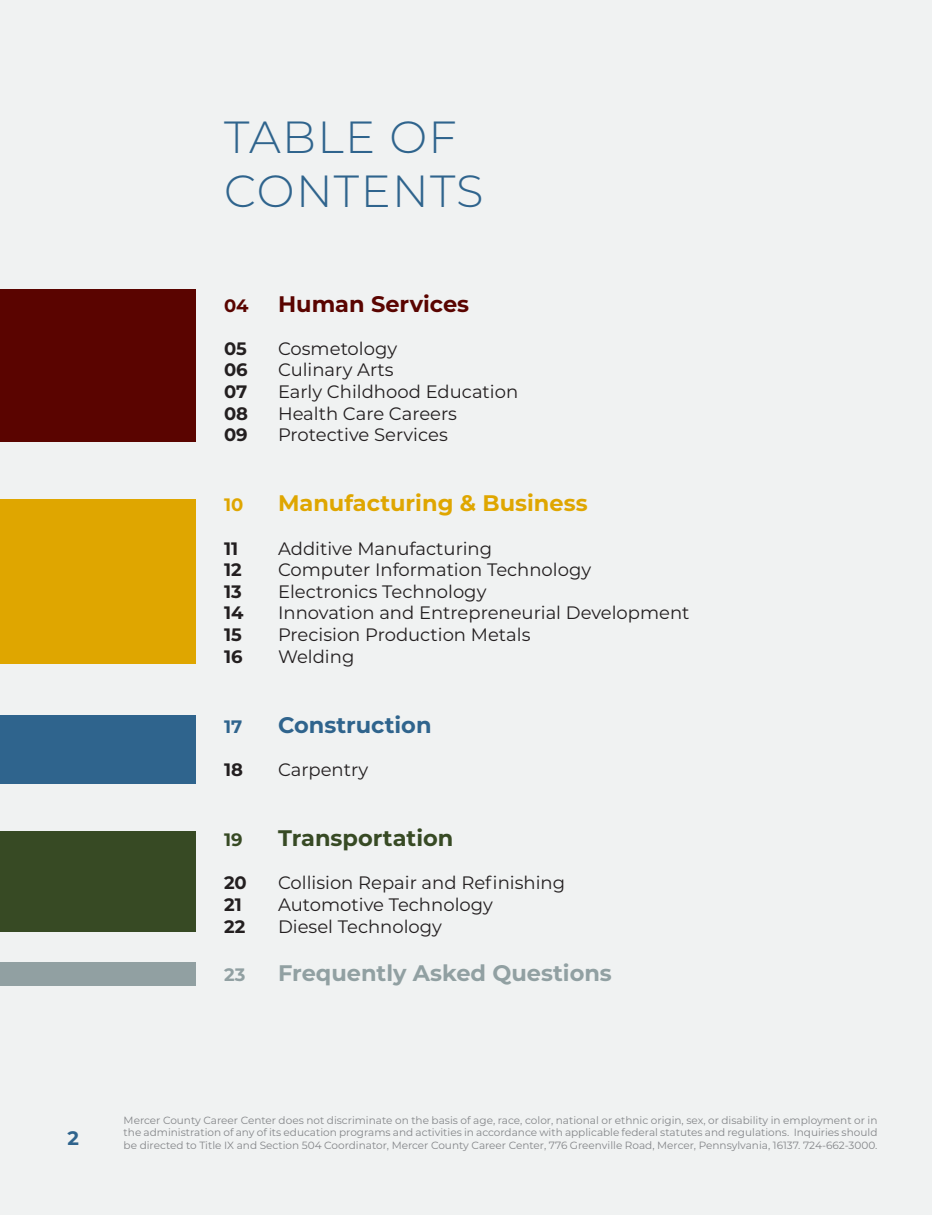
<style>
.page{position:relative;width:945px;height:1215px;background:#fff}
.page>*{position:absolute;margin:0;border:0;box-sizing:border-box;transform-origin:0 0}
.t1{font:300 45px "Montserrat";letter-spacing:.03em;color:#2f648d}
.t2{font:700 22.5px "Montserrat";color:#91a0a2}
.t3{font:700 22.5px "Montserrat";color:#dfa600}
.t4{font:700 22.5px "Montserrat";color:#374a24}
.t5{font:700 22.5px "Montserrat";color:#5a0400}
.t6{font:700 22.5px "Montserrat";color:#2f648d}
.t7{font:700 19.5px "Montserrat";color:#2f648d}
.t8{font:18px "Montserrat";color:#231f20}
.t9{font:700 18px "Montserrat";color:#231f20}
.t10{font:700 18px "Montserrat";color:#5a0400}
.t11{font:700 18px "Montserrat";color:#dfa600}
.t12{font:700 18px "Montserrat";color:#2f648d}
.t13{font:700 18px "Montserrat";color:#374a24}
.t14{font:700 18px "Montserrat";color:#91a0a2}
.t15{font:10.5px/12.6px "Montserrat";color:#848689;text-align:justify}
</style>
<div class="page">
<div style="left:0;top:0;width:932px;height:1215px;background:#f0f2f2"></div>
<div style="left:0;top:290px;width:195px;height:152px;background:#5a0400"></div>
<div style="left:0;top:500px;width:195px;height:164px;background:#dfa600"></div>
<div style="left:0;top:716px;width:195px;height:68px;background:#2f648d"></div>
<div style="left:0;top:831px;width:195px;height:101px;background:#374a24"></div>
<div style="left:0;top:963px;width:195px;height:23px;background:#91a0a2"></div>
<p class="t1" style="left:224px;top:107px;width:234px">TABLE OF</p>
<p class="t1" style="left:224px;top:161px;width:261px">CONTENTS</p>
<p class="t10" style="left:224px;top:292px;width:26px">04</p>
<p class="t5" style="left:278px;top:287px;width:193px">Human Services</p>
<p class="t9" style="left:224px;top:335px;width:24px">05</p>
<p class="t8" style="left:278px;top:336px;width:121px">Cosmetology</p>
<p class="t9" style="left:224px;top:357px;width:25px">06</p>
<p class="t8" style="left:278px;top:358px;width:117px">Culinary Arts</p>
<p class="t9" style="left:224px;top:379px;width:25px">07</p>
<p class="t8" style="left:278px;top:379px;width:242px">Early Childhood Education</p>
<p class="t9" style="left:224px;top:400px;width:26px">08</p>
<p class="t8" style="left:278px;top:401px;width:181px">Health Care Careers</p>
<p class="t9" style="left:224px;top:422px;width:25px">09</p>
<p class="t8" style="left:278px;top:422px;width:171px">Protective Services</p>
<p class="t11" style="left:224px;top:492px;width:21px">10</p>
<p class="t3" style="left:278px;top:487px;width:311px">Manufacturing &amp; Business</p>
<p class="t9" style="left:224px;top:535px;width:16px">11</p>
<p class="t8" style="left:278px;top:536px;width:216px">Additive Manufacturing</p>
<p class="t9" style="left:224px;top:557px;width:19px">12</p>
<p class="t8" style="left:278px;top:557px;width:315px">Computer Information Technology</p>
<p class="t9" style="left:224px;top:578px;width:19px">13</p>
<p class="t8" style="left:278px;top:579px;width:210px">Electronics Technology</p>
<p class="t9" style="left:224px;top:600px;width:21px">14</p>
<p class="t8" style="left:278px;top:601px;width:413px">Innovation and Entrepreneurial Development</p>
<p class="t9" style="left:224px;top:622px;width:19px">15</p>
<p class="t8" style="left:278px;top:622px;width:254px">Precision Production Metals</p>
<p class="t9" style="left:224px;top:643px;width:20px">16</p>
<p class="t8" style="left:278px;top:644px;width:78px">Welding</p>
<p class="t12" style="left:224px;top:713px;width:20px">17</p>
<p class="t6" style="left:278px;top:708px;width:155px">Construction</p>
<p class="t9" style="left:224px;top:757px;width:20px">18</p>
<p class="t8" style="left:278px;top:757px;width:92px">Carpentry</p>
<p class="t13" style="left:224px;top:827px;width:20px">19</p>
<p class="t4" style="left:278px;top:822px;width:177px">Transportation</p>
<p class="t9" style="left:224px;top:870px;width:24px">20</p>
<p class="t8" style="left:278px;top:871px;width:289px">Collision Repair and Refinishing</p>
<p class="t9" style="left:224px;top:892px;width:19px">21</p>
<p class="t8" style="left:278px;top:892px;width:216px">Automotive Technology</p>
<p class="t9" style="left:224px;top:913px;width:23px">22</p>
<p class="t8" style="left:278px;top:914px;width:165px">Diesel Technology</p>
<p class="t14" style="left:224px;top:962px;width:23px">23</p>
<p class="t2" style="left:278px;top:957px;width:335px">Frequently Asked Questions</p>
<h3 class="t7" style="left:68px;top:1124px;width:13px">2</h3>
<p class="t15" style="left:124px;top:1113px;width:755px">Mercer County Career Center does not discriminate on the basis of age, race, color, national or ethnic origin, sex, or disability in employment or in the administration of any of its education programs and activities in accordance with applicable federal statutes and regulations. Inquiries should be directed to Title IX and Section 504 Coordinator, Mercer County Career Center, 776 Greenville Road, Mercer, Pennsylvania, 16137. 724-662-3000.</p>
</div>
